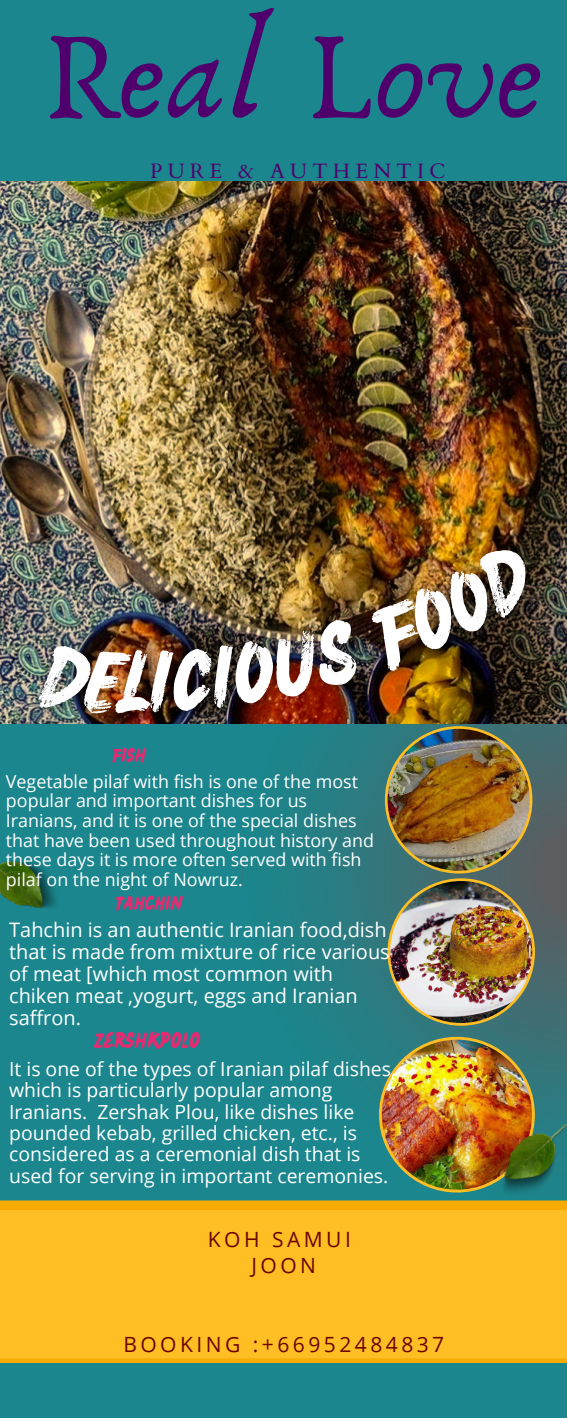
<style>
.page{position:relative;width:567px;height:1418px;background:#fff}
.page>*{position:absolute;margin:0;border:0;box-sizing:border-box;transform-origin:0 0}
.t1{font:129.25px "Anaktoria";letter-spacing:.025em;color:#50006c}
.t2{font:63.5px "Salted Bay";color:#fff}
.t3{font:21px/26.2px "Open Sans";letter-spacing:.165em;color:#6c0400;text-align:center}
.t4{font:20.75px "Cardo";letter-spacing:.255em;color:#50006c}
.t5{font:20px/22px "Open Sans";color:#fff}
.t6{font:19.5px/21.2px "Open Sans";color:#fff}
.t7{font:17.75px/19.8px "Open Sans";color:#fff}
.t8{font:16px "Salted Bay";color:#e52a72}
.t9{font:14.25px "Salted Bay";color:#e52a72}
</style>
<div class="page">
<div style="left:0;top:0;width:566px;height:1417px;background:#1b868d"></div>
<svg style="left:242px;top:775px;width:324px;height:418px"></svg>
<img style="left:0;top:182px;width:566px;height:332px">
<svg style="left:0;top:1200px;width:566px;height:163px;fill:#f8ab00"></svg>
<div style="left:0;top:1209px;width:566px;height:149px;background:#ffbe24"></div>
<img style="left:0;top:514px;width:566px;height:261px">
<img style="left:384px;top:726px;width:150px;height:299px">
<img style="left:379px;top:1036px;width:155px;height:156px">
<svg style="left:68px;top:747px;width:178px;height:41px"></svg>
<svg style="left:242px;top:884px;width:2px;height:40px"></svg>
<img style="left:0;top:861px;width:56px;height:47px">
<img style="left:490px;top:1124px;width:76px;height:69px">
<img style="left:36px;top:643px;width:95px;height:72px">
<img style="left:148px;top:539px;width:394px;height:174px">
<h1 class="t1" style="left:43px;top:-2px;width:499px">Real Love</h1>
<p class="t4" style="left:150px;top:158px;width:296px">PURE &amp; AUTHENTIC</p>
<p class="t2" style="left:123px;top:643px;width:29px">L</p>
<p class="t9" style="left:112px;top:746px;width:35px">FISH</p>
<p class="t7" style="left:6px;top:771px;width:369px">Vegetable pilaf with fish is one of the most popular and important dishes for us Iranians, and it is one of the special dishes that have been used throughout history and these days it is more often served with fish pilaf on the night of Nowruz.</p>
<p class="t5" style="left:9px;top:918px;width:382px">Tahchin is an authentic Iranian food,dish that is made from mixture of rice various of meat [which most common with chiken meat ,yogurt, eggs and Iranian saffron.</p>
<p class="t6" style="left:9px;top:1057px;width:388px">It is one of the types of Iranian pilaf dishes, which is particularly popular among Iranians. Zershak Plou, like dishes like pounded kebab, grilled chicken, etc., is considered as a ceremonial dish that is used for serving in important ceremonies.</p>
<h3 class="t9" style="left:116px;top:894px;width:69px">TAHCHIN</h3>
<p class="t8" style="left:95px;top:1030px;width:107px">ZERSHKPOLO</p>
<p class="t3" style="left:208px;top:1225px;width:144px">KOH SAMUI<br>JOON</p>
<p class="t3" style="left:123px;top:1330px;width:322px">BOOKING :+66952484837</p>
</div>
